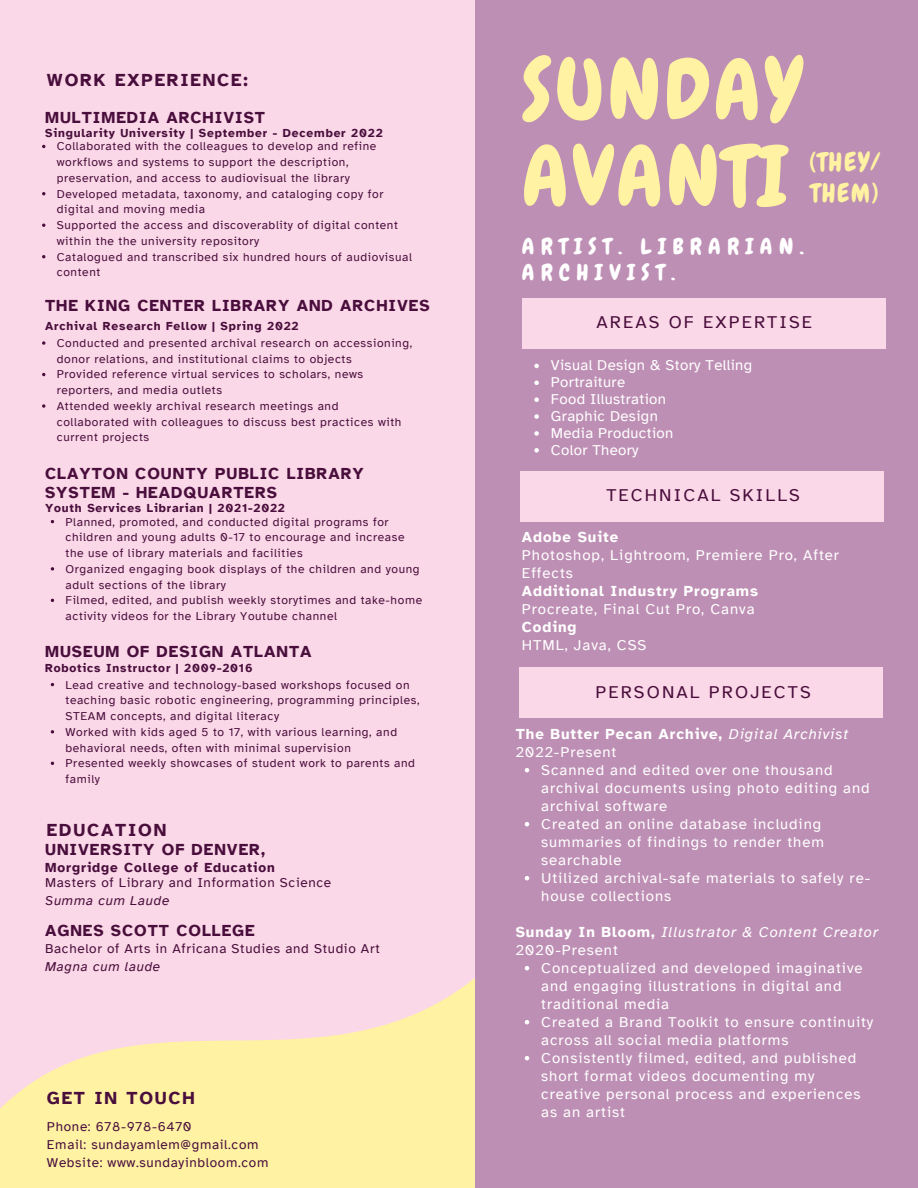
<style>
.page{position:relative;width:918px;height:1188px;background:#fbd8e8}
.page>*{position:absolute;margin:0;border:0;box-sizing:border-box;transform-origin:0 0}
.t1{font:84px/86.4px "Chewy";letter-spacing:.04em;color:#fff2a3}
.t2{font:25.95px/30.8px "Chewy";letter-spacing:.06em;color:#fff2a3}
.t3{font:22.2px/26.1px "Chewy";letter-spacing:.29em;color:#fff}
.t4{font:18px "Atkinson Hyperlegible";letter-spacing:.12em;color:#490e3c}
.t5{font:700 18px "Atkinson Hyperlegible";letter-spacing:.1em;color:#490e3c}
.t6{font:700 16.5px/19.2px "Atkinson Hyperlegible";letter-spacing:.06em;color:#490e3c}
.t7{font:15px/18px "Atkinson Hyperlegible";letter-spacing:.065em;color:#fff}
.t8{font:700 15px/18px "Atkinson Hyperlegible";letter-spacing:.065em;color:#fff}
.t9{font:15px/16.8px "Atkinson Hyperlegible";letter-spacing:.025em;color:#fff}
.t10{font:italic 15px/18px "Atkinson Hyperlegible";letter-spacing:.065em;color:#fff}
.t11{font:13.5px/18px "Atkinson Hyperlegible";letter-spacing:.05em;color:#490e3c}
.t12{font:700 13.5px "Atkinson Hyperlegible";letter-spacing:.07em;color:#490e3c}
.t13{font:italic 13.5px "Atkinson Hyperlegible";letter-spacing:.05em;color:#490e3c}
.t14{font:12px/15.8px "Atkinson Hyperlegible";letter-spacing:.05em;color:#490e3c}
.t15{font:700 12px "Atkinson Hyperlegible";letter-spacing:.07em;color:#490e3c}
.s1{font-weight:400;font-style:italic}
.s2{font-weight:400}
.s3{font-weight:700;font-style:normal}
.s4{font-style:normal}
</style>
<div class="page">
<svg style="left:0;top:660px;width:476px;height:528px"></svg>
<div style="left:476px;top:0;width:442px;height:1188px;background:#be8fb4"></div>
<div style="left:523px;top:298px;width:363px;height:51px;background:#fbd8e8"></div>
<svg style="left:534px;top:364px;width:5px;height:4px"></svg>
<svg style="left:534px;top:381px;width:5px;height:4px"></svg>
<svg style="left:534px;top:397px;width:5px;height:5px"></svg>
<svg style="left:534px;top:414px;width:5px;height:5px"></svg>
<svg style="left:534px;top:431px;width:5px;height:5px"></svg>
<svg style="left:534px;top:448px;width:5px;height:5px"></svg>
<div style="left:520px;top:471px;width:363px;height:51px;background:#fbd8e8"></div>
<svg style="left:42px;top:341px;width:3px;height:4px"></svg>
<svg style="left:42px;top:404px;width:3px;height:4px"></svg>
<div style="left:519px;top:667px;width:364px;height:51px;background:#fbd8e8"></div>
<svg style="left:525px;top:768px;width:4px;height:4px"></svg>
<svg style="left:525px;top:822px;width:4px;height:4px"></svg>
<svg style="left:525px;top:876px;width:4px;height:4px"></svg>
<svg style="left:525px;top:966px;width:4px;height:4px"></svg>
<svg style="left:525px;top:1020px;width:4px;height:4px"></svg>
<svg style="left:525px;top:1056px;width:4px;height:4px"></svg>
<svg style="left:51px;top:567px;width:3px;height:4px"></svg>
<svg style="left:51px;top:730px;width:3px;height:4px"></svg>
<h3 class="t5" style="left:47px;top:69px;width:202px">WORK EXPERIENCE:</h3>
<h3 class="t6" style="left:45px;top:108px;width:221px">MULTIMEDIA ARCHIVIST</h3>
<p class="t15" style="left:45px;top:126px;width:339px">Singularity University | September - December 2022</p>
<p class="t14" style="left:57px;top:139px;width:357px">Collaborated with the colleagues to develop and refine workflows and systems to support the description, preservation, and access to audiovisual the library Developed metadata, taxonomy, and cataloging copy for digital and moving media<br>Supported the access and discoverablity of digital content within the the university repository<br>Catalogued and transcribed six hundred hours of audiovisual content</p>
<h3 class="t6" style="left:45px;top:296px;width:386px">THE KING CENTER LIBRARY AND ARCHIVES</h3>
<p class="t15" style="left:45px;top:319px;width:255px">Archival Research Fellow | Spring 2022</p>
<p class="t14" style="left:57px;top:335px;width:357px">Conducted and presented archival research on accessioning, donor relations, and institutional claims to objects<br>Provided reference virtual services to scholars, news reporters, and media outlets<br>Attended weekly archival research meetings and collaborated with colleagues to discuss best practices with current projects</p>
<h3 class="t6" style="left:45px;top:463px;width:320px">CLAYTON COUNTY PUBLIC LIBRARY<br>SYSTEM - HEADQUARTERS</h3>
<p class="t15" style="left:45px;top:501px;width:241px">Youth Services Librarian | 2021-2022</p>
<p class="t14" style="left:66px;top:514px;width:358px">Planned, promoted, and conducted digital programs for children and young adults 0-17 to encourage and increase the use of library materials and facilities<br>Organized engaging book displays of the children and young adult sections of the library<br>Filmed, edited, and publish weekly storytimes and take-home activity videos for the Library Youtube channel</p>
<h3 class="t6" style="left:45px;top:642px;width:268px">MUSEUM OF DESIGN ATLANTA</h3>
<p class="t15" style="left:45px;top:660px;width:209px">Robotics Instructor | 2009-2016</p>
<p class="t14" style="left:66px;top:677px;width:356px">Lead creative and technology-based workshops focused on teaching basic robotic engineering, programming principles, STEAM concepts, and digital literacy<br>Worked with kids aged 5 to 17, with various learning, and behavioral needs, often with minimal supervision<br>Presented weekly showcases of student work to parents and family</p>
<h3 class="t5" style="left:47px;top:819px;width:121px">EDUCATION</h3>
<h3 class="t6" style="left:45px;top:840px;width:221px">UNIVERSITY OF DENVER,</h3>
<p class="t12" style="left:45px;top:859px;width:231px">Morgridge College of Education</p>
<p class="t11" style="left:45px;top:873px;width:288px">Masters of Library and Information Science</p>
<p class="t13" style="left:45px;top:892px;width:126px">Summa cum Laude</p>
<h3 class="t6" style="left:45px;top:921px;width:211px">AGNES SCOTT COLLEGE</h3>
<p class="t11" style="left:45px;top:939px;width:336px">Bachelor of Arts in Africana Studies and Studio Art</p>
<p class="t13" style="left:45px;top:958px;width:117px">Magna cum laude</p>
<h3 class="t5" style="left:47px;top:1087px;width:149px">GET IN TOUCH</h3>
<p class="t11" style="left:47px;top:1118px;width:223px">Phone: 678-978-6470<br>Email: sundayamlem@gmail.com<br>Website: www.sundayinbloom.com</p>
<h1 class="t1" style="left:522px;top:47px;width:280px">SUNDAY<br>AVANTI</h1>
<h3 class="t3" style="left:522px;top:233px;width:284px">ARTIST. LIBRARIAN.<br>ARCHIVIST.</h3>
<h3 class="t4" style="left:596px;top:311px;width:217px">AREAS OF EXPERTISE</h3>
<p class="t9" style="left:551px;top:357px;width:203px">Visual Design &amp; Story Telling<br>Portraiture<br>Food Illustration<br>Graphic Design<br>Media Production<br>Color Theory</p>
<h3 class="t4" style="left:606px;top:484px;width:195px">TECHNICAL SKILLS</h3>
<p class="t8" style="left:522px;top:529px;width:98px">Adobe Suite</p>
<p class="t7" style="left:522px;top:547px;width:319px">Photoshop, Lightroom, Premiere Pro, After<br>Effects</p>
<p class="t8" style="left:522px;top:583px;width:238px">Additional Industry Programs</p>
<p class="t7" style="left:522px;top:601px;width:234px">Procreate, Final Cut Pro, Canva</p>
<p class="t8" style="left:522px;top:619px;width:56px">Coding</p>
<p class="t7" style="left:522px;top:637px;width:126px">HTML, Java, CSS</p>
<h2 class="t2" style="left:809px;top:147px;width:73px">(THEY/<br>THEM)</h2>
<h3 class="t4" style="left:595px;top:680px;width:217px">PERSONAL PROJECTS</h3>
<p class="t8" style="left:516px;top:725px;width:334px">The Butter Pecan Archive, <span class="s1">Digital Archivist<br></span><span class="s2">2022-Present</span></p>
<p class="t7" style="left:541px;top:761px;width:330px">Scanned and edited over one thousand archival documents using photo editing and archival software<br>Created an online database including summaries of findings to render them searchable<br>Utilized archival-safe materials to safely re&shy;house collections</p>
<p class="t10" style="left:516px;top:923px;width:364px"><span class="s3">Sunday In Bloom,</span> Illustrator &amp; Content Creator<br><span class="s4">2020-Present</span></p>
<p class="t7" style="left:541px;top:959px;width:334px">Conceptualized and developed imaginative and engaging illustrations in digital and traditional media<br>Created a Brand Toolkit to ensure continuity across all social media platforms Consistently filmed, edited, and published short format videos documenting my creative personal process and experiences as an artist</p>
</div>
